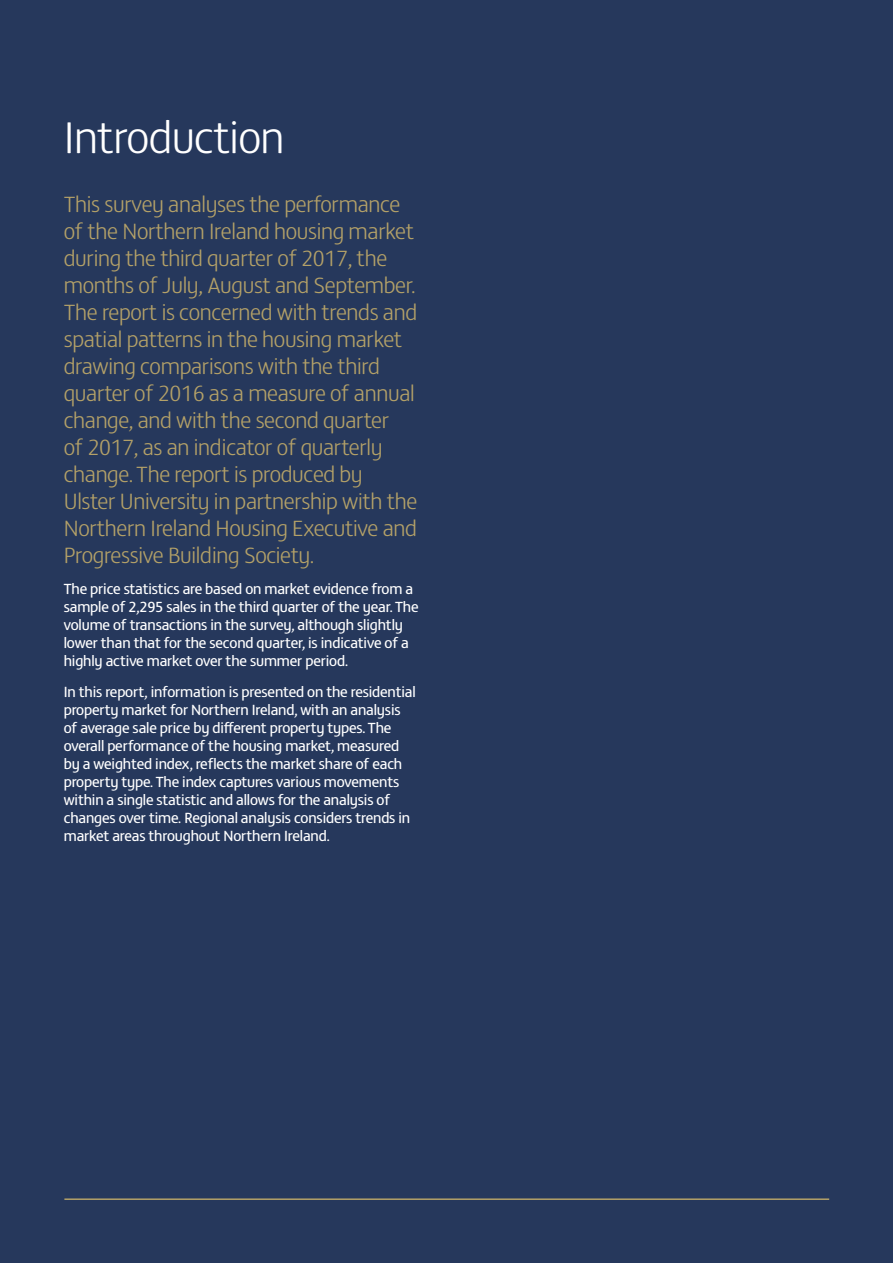
<style>
.page{position:relative;width:893px;height:1263px;background:#26385c}
.page>*{position:absolute;margin:0;border:0;box-sizing:border-box;transform-origin:0 0}
.t1{font:300 45px "FS Matthew";letter-spacing:-.015em;color:#fff}
.t2{font:300 22.5px/27px "FS Matthew";letter-spacing:-.015em;color:#b4a168}
.t3{font:15px/18px "FS Matthew";letter-spacing:-.01em;color:#fff}
</style>
<div class="page">
<hr style="left:64px;top:1198px;width:765px;height:2px;background:#b4a168">
<h1 class="t1" style="left:64px;top:104px;width:222px">Introduction</h1>
<p class="t2" style="left:64px;top:190px;width:355px">This survey analyses the performance of the Northern Ireland housing market during the third quarter of 2017, the months of July, August and September.<br>The report is concerned with trends and spatial patterns in the housing market drawing comparisons with the third quarter of 2016 as a measure of annual change, and with the second quarter<br>of 2017, as an indicator of quarterly change. The report is produced by Ulster University in partnership with the Northern Ireland Housing Executive and Progressive Building Society.</p>
<p class="t3" style="left:64px;top:579px;width:356px">The price statistics are based on market evidence from a sample of 2,295 sales in the third quarter of the year. The volume of transactions in the survey, although slightly lower than that for the second quarter, is indicative of a highly active market over the summer period.</p>
<p class="t3" style="left:64px;top:682px;width:353px">In this report, information is presented on the residential property market for Northern Ireland, with an analysis of average sale price by different property types. The overall performance of the housing market, measured by a weighted index, reflects the market share of each property type. The index captures various movements within a single statistic and allows for the analysis of changes over time. Regional analysis considers trends in market areas throughout Northern Ireland.</p>
</div>
